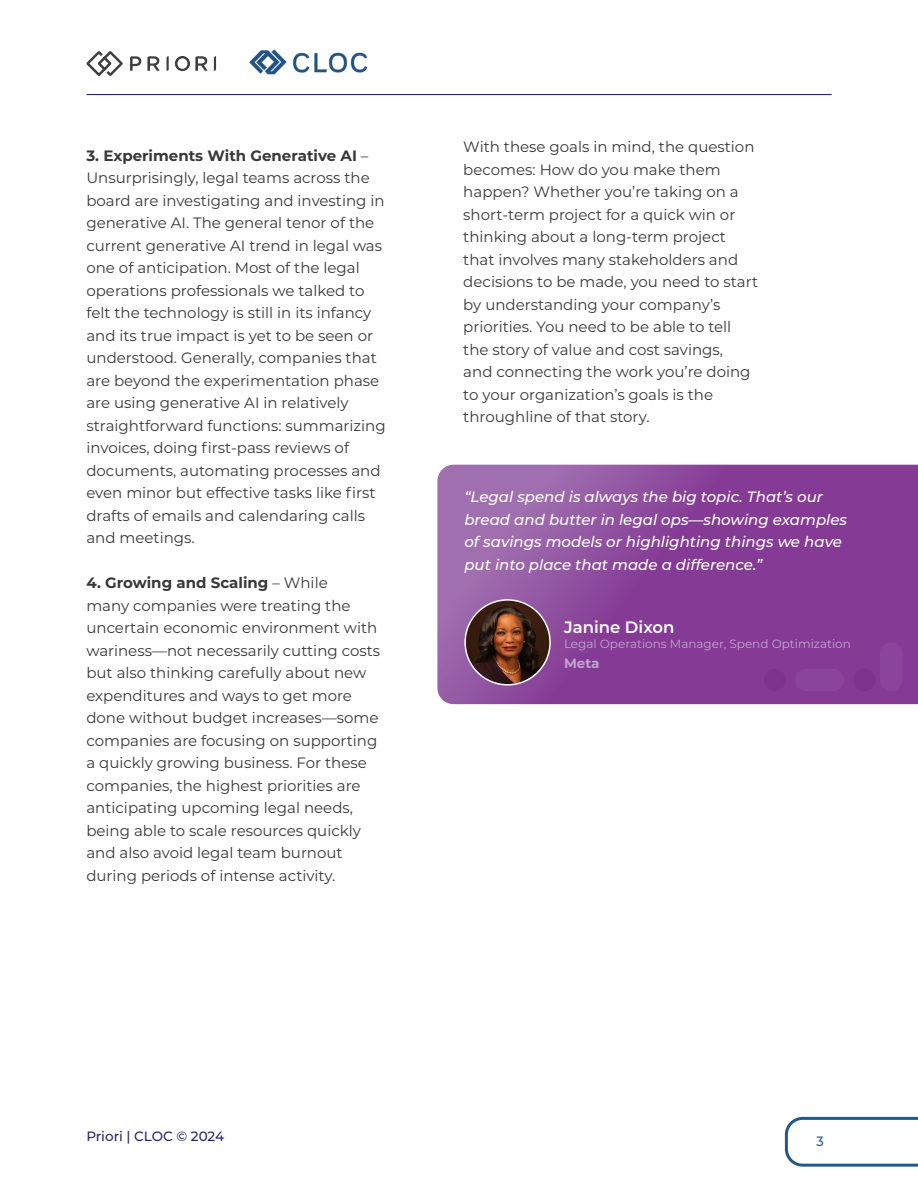
<style>
.page{position:relative;width:918px;height:1188px;background:#fff}
.page>*{position:absolute;margin:0;border:0;box-sizing:border-box;transform-origin:0 0}
.t1{font:600 16.5px "Montserrat";color:#fff}
.t2{font:15px/22.5px "Montserrat";color:#383839}
.t3{font:italic 500 15px/22.5px "Montserrat";color:#fff}
.t4{font:500 13.5px "Montserrat";letter-spacing:-.005em;color:#262668}
.t5{font:700 13.5px "Montserrat";color:#c2a4cd}
.t6{font:500 13.5px "Montserrat";color:#24588d;scale:.95 1}
.t7{font:12px "Montserrat";color:#c2a4cd}
.s1{font-weight:700}
</style>
<div class="page">
<img style="left:249px;top:49px;width:119px;height:26px">
<hr style="left:86px;top:94px;width:746px;height:1px;background:#262668">
<svg style="left:785px;top:1117px;width:133px;height:50px"></svg>
<svg style="left:147px;top:56px;width:13px;height:15px"></svg>
<svg style="left:167px;top:56px;width:2px;height:15px"></svg>
<svg style="left:214px;top:56px;width:2px;height:15px"></svg>
<svg style="left:175px;top:56px;width:33px;height:15px"></svg>
<svg style="left:130px;top:56px;width:11px;height:15px"></svg>
<svg style="left:86px;top:51px;width:37px;height:25px"></svg>
<svg style="left:437px;top:465px;width:481px;height:239px;background:#8c489c"></svg>
<div style="left:853px;top:669px;width:23px;height:22px;background:#7a3189;border-radius:50%"></div>
<div style="left:880px;top:642px;width:22px;height:49px;background:#8a449b;border-radius:11px"></div>
<img style="left:465px;top:600px;width:85px;height:85px;border-radius:42px">
<div style="left:464px;top:599px;width:87px;height:87px;border:2px solid #fff;border-radius:50%"></div>
<div style="left:795px;top:669px;width:49px;height:22px;background:#8a449b;border-radius:11px"></div>
<div style="left:764px;top:669px;width:22px;height:22px;background:#7a3189;border-radius:50%"></div>
<p class="t2" style="left:86px;top:143px;width:301px"><span class="s1">3. Experiments With Generative AI</span> – Unsurprisingly, legal teams across the board are investigating and investing in generative AI. The general tenor of the current generative AI trend in legal was one of anticipation. Most of the legal operations professionals we talked to felt the technology is still in its infancy and its true impact is yet to be seen or understood. Generally, companies that are beyond the experimentation phase are using generative AI in relatively straightforward functions: summarizing invoices, doing first-pass reviews of documents, automating processes and even minor but effective tasks like first drafts of emails and calendaring calls and meetings.</p>
<p class="t2" style="left:86px;top:571px;width:295px"><span class="s1">4. Growing and Scaling</span> – While<br>many companies were treating the uncertain economic environment with wariness—not necessarily cutting costs but also thinking carefully about new expenditures and ways to get more done without budget increases—some companies are focusing on supporting a quickly growing business. For these companies, the highest priorities are anticipating upcoming legal needs, being able to scale resources quickly and also avoid legal team burnout during periods of intense activity.</p>
<p class="t2" style="left:463px;top:135px;width:296px">With these goals in mind, the question becomes: How do you make them happen? Whether you’re taking on a short-term project for a quick win or thinking about a long-term project that involves many stakeholders and decisions to be made, you need to start by understanding your company’s priorities. You need to be able to tell the story of value and cost savings,<br>and connecting the work you’re doing to your organization’s goals is the throughline of that story.</p>
<p class="t3" style="left:464px;top:485px;width:384px">“Legal spend is always the big topic. That’s our bread and butter in legal ops—showing examples of savings models or highlighting things we have put into place that made a difference.”</p>
<p class="t1" style="left:564px;top:615px;width:112px">Janine Dixon</p>
<p class="t7" style="left:564px;top:635px;width:288px">Legal Operations Manager, Spend Optimization</p>
<p class="t5" style="left:564px;top:654px;width:37px">Meta</p>
<p class="t4" style="left:86px;top:1127px;width:139px">Priori | CLOC © 2024</p>
<p class="t6" style="left:816px;top:1132px;width:9px">3</p>
</div>
